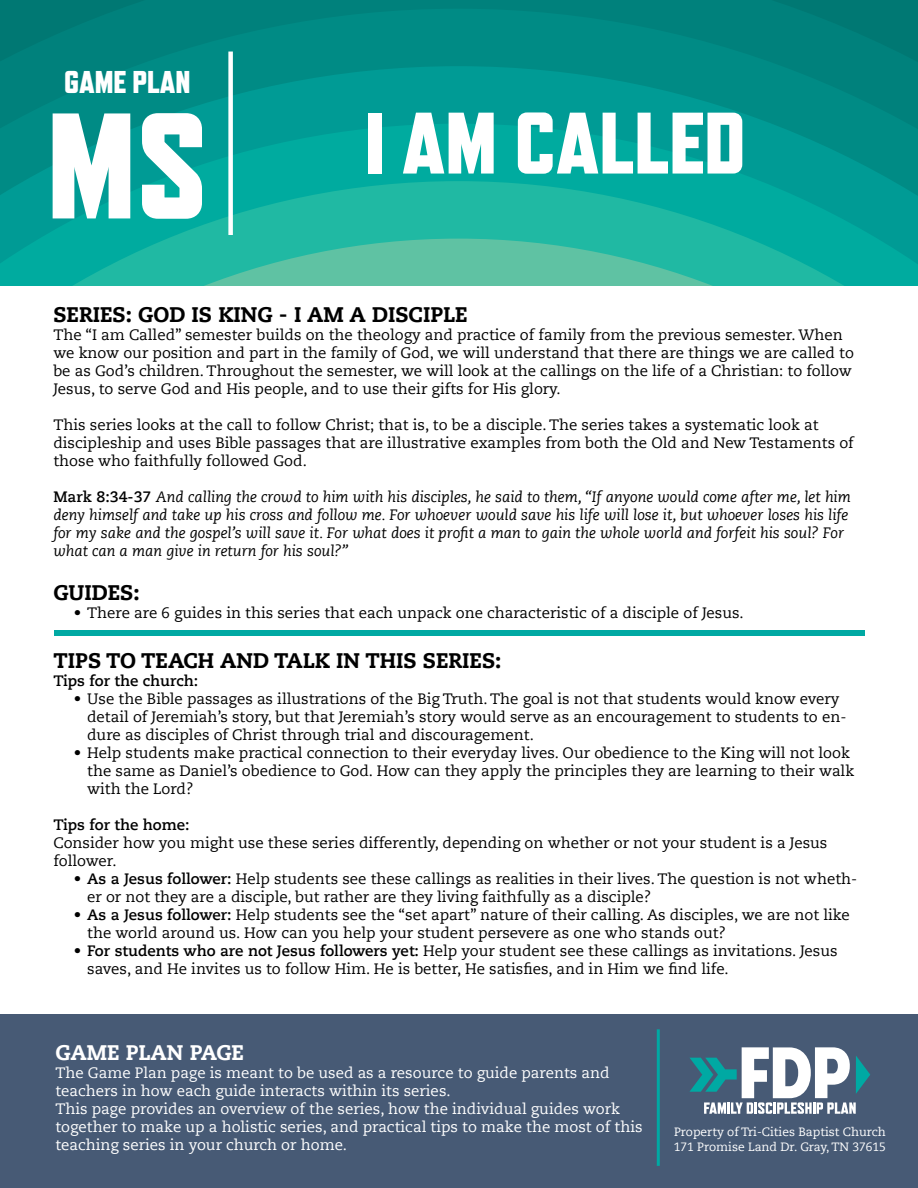
<style>
.page{position:relative;width:918px;height:1188px;background:#fff}
.page>*{position:absolute;margin:0;border:0;box-sizing:border-box;transform-origin:0 0}
.t1{font:800 150px "Refrigerator Deluxe";color:#fff}
.t2{font:800 87px "Refrigerator Deluxe";color:#fff}
.t3{font:800 52.5px "Refrigerator Deluxe";color:#fff}
.t4{font:800 31.5px "Refrigerator Deluxe";color:#fff}
.t5{font:800 21px "Caecilia LT Std";color:#000}
.t6{font:800 21px "Caecilia LT Std";color:#fff}
.t7{font:15px/18px "Caecilia LT Std";color:#000}
.t8{font:italic 15px/18px "Caecilia LT Std";color:#000}
.t9{font:15px/18px "Caecilia LT Std";color:#fff}
.t10{font:700 15px "Caecilia LT Std";color:#000}
.t11{font:12px/14.4px "Caecilia LT Std";color:#fff}
.s1{font-weight:700;font-style:normal}
.s2{font-weight:700}
</style>
<div class="page">
<svg style="left:0;top:0;width:918px;height:9px;background:#007e79"></svg>
<svg style="left:0;top:9px;width:918px;height:57px;background:#00847f"></svg>
<svg style="left:0;top:66px;width:918px;height:58px;background:#00908a"></svg>
<svg style="left:0;top:124px;width:918px;height:57px;background:#009f96"></svg>
<svg style="left:0;top:181px;width:918px;height:58px;background:#0dad9e"></svg>
<svg style="left:0;top:239px;width:918px;height:46px;background:#2fb8a1"></svg>
<div style="left:228px;top:52px;width:5px;height:183px;background:#fff"></div>
<div style="left:0;top:1015px;width:918px;height:173px;background:#475a75"></div>
<hr style="left:657px;top:1029px;width:3px;height:137px;background:#00a9a3">
<svg style="left:689px;top:1047px;width:181px;height:67px"></svg>
<div style="left:54px;top:631px;width:810px;height:5px;background:#00a9a3"></div>
<h3 class="t4" style="left:64px;top:63px;width:128px">GAME PLAN</h3>
<h3 class="t3" style="left:181px;top:97px;width:504px">BEEN SENT TO THE NATIONS</h3>
<h2 class="t2" style="left:365px;top:92px;width:382px">I AM CALLED</h2>
<h1 class="t1" style="left:47px;top:77px;width:163px">MS</h1>
<h3 class="t5" style="left:53px;top:302px;width:416px">SERIES: GOD IS KING - I AM A DISCIPLE</h3>
<p class="t7" style="left:53px;top:326px;width:802px">The “I am Called” semester builds on the theology and practice of family from the previous semester. When we know our position and part in the family of God, we will understand that there are things we are called to be as God’s children. Throughout the semester, we will look at the callings on the life of a Christian: to follow Jesus, to serve God and His people, and to use their gifts for His glory.</p>
<p class="t7" style="left:53px;top:416px;width:802px">This series looks at the call to follow Christ; that is, to be a disciple. The series takes a systematic look at discipleship and uses Bible passages that are illustrative examples from both the Old and New Testaments of those who faithfully followed God.</p>
<p class="t8" style="left:53px;top:488px;width:799px"><span class="s1">Mark 8:34-37</span> And calling the crowd to him with his disciples, he said to them, “If anyone would come after me, let him deny himself and take up his cross and follow me. For whoever would save his life will lose it, but whoever loses his life for my sake and the gospel’s will save it. For what does it profit a man to gain the whole world and forfeit his soul? For what can a man give in return for his soul?”</p>
<h3 class="t5" style="left:53px;top:579px;width:88px">GUIDES:</h3>
<p class="t7" style="left:74px;top:604px;width:672px">• There are 6 guides in this series that each unpack one characteristic of a disciple of Jesus.</p>
<h3 class="t5" style="left:53px;top:648px;width:450px">TIPS TO TEACH AND TALK IN THIS SERIES:</h3>
<p class="t10" style="left:53px;top:672px;width:146px">Tips for the church:</p>
<p class="t7" style="left:87px;top:690px;width:761px;text-indent:-14px">• Use the Bible passages as illustrations of the Big Truth. The goal is not that students would know every detail of Jeremiah’s story, but that Jeremiah’s story would serve as an encouragement to students to en&shy;dure as disciples of Christ through trial and discouragement.</p>
<p class="t7" style="left:87px;top:744px;width:769px;text-indent:-14px">• Help students make practical connection to their everyday lives. Our obedience to the King will not look the same as Daniel’s obedience to God. How can they apply the principles they are learning to their walk with the Lord?</p>
<p class="t10" style="left:53px;top:816px;width:138px">Tips for the home:</p>
<p class="t7" style="left:53px;top:834px;width:775px">Consider how you might use these series differently, depending on whether or not your student is a Jesus follower.</p>
<p class="t7" style="left:87px;top:870px;width:772px;text-indent:-14px"><span class="s2">• As a Jesus follower:</span> Help students see these callings as realities in their lives. The question is not wheth&shy;er or not they are a disciple, but rather are they living faithfully as a disciple?</p>
<p class="t7" style="left:87px;top:906px;width:764px;text-indent:-14px"><span class="s2">• As a Jesus follower:</span> Help students see the “set apart” nature of their calling. As disciples, we are not like the world around us. How can you help your student persevere as one who stands out?</p>
<p class="t7" style="left:87px;top:942px;width:752px;text-indent:-14px"><span class="s2">• For students who are not Jesus followers yet:</span> Help your student see these callings as invitations. Jesus saves, and He invites us to follow Him. He is better, He satisfies, and in Him we find life.</p>
<h3 class="t6" style="left:55px;top:1040px;width:190px">GAME PLAN PAGE</h3>
<p class="t9" style="left:55px;top:1065px;width:589px">The Game Plan page is meant to be used as a resource to guide parents and teachers in how each guide interacts within its series.<br>This page provides an overview of the series, how the individual guides work together to make up a holistic series, and practical tips to make the most of this teaching series in your church or home.</p>
<p class="t11" style="left:674px;top:1125px;width:213px">Property of Tri-Cities Baptist Church<br>171 Promise Land Dr. Gray, TN 37615</p>
</div>
